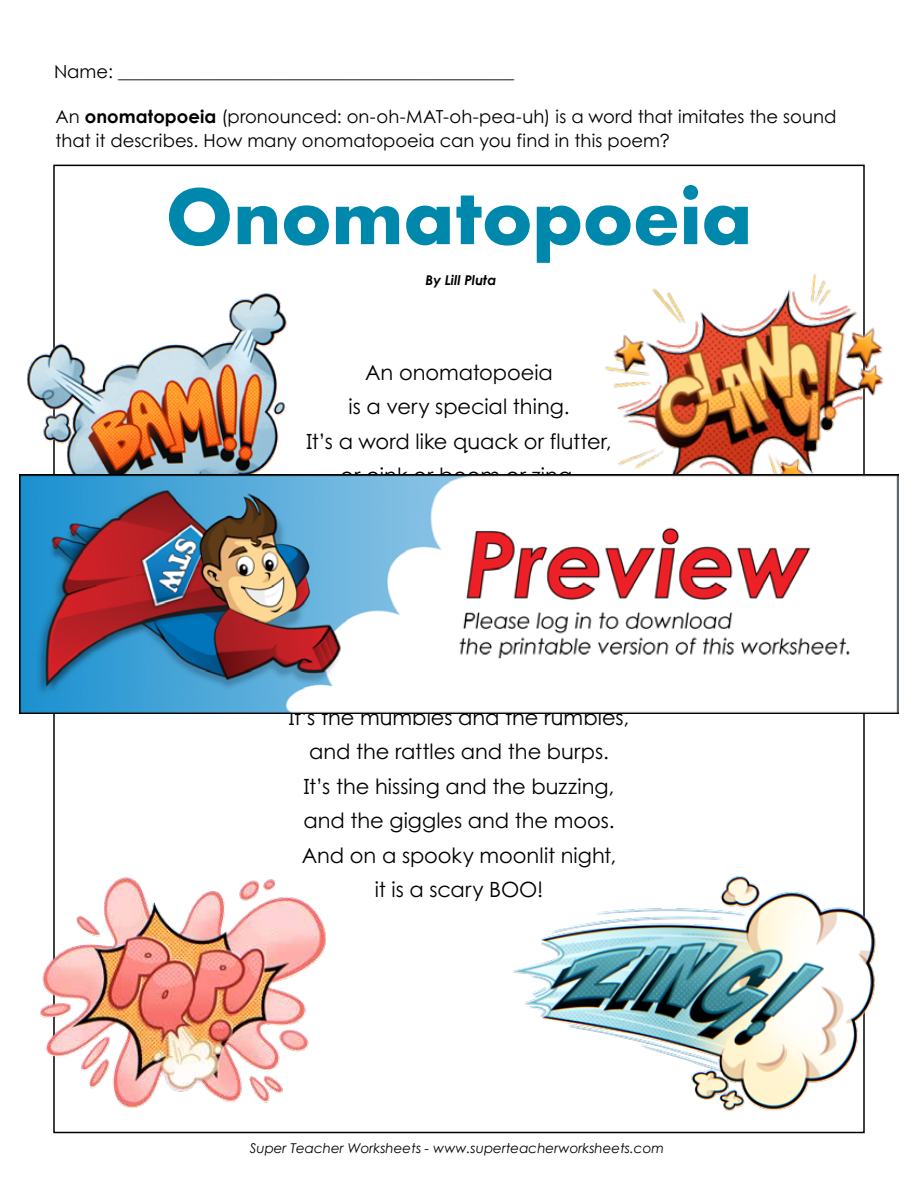
<style>
.page{position:relative;width:918px;height:1188px;background:#fff}
.page>*{position:absolute;margin:0;border:0;box-sizing:border-box;transform-origin:0 0}
.t1{font:700 82.5px "Aharoni";letter-spacing:-.005em;color:#0088ac}
.t2{font:21px/34.5px "Century STW4";letter-spacing:-.005em;color:#000;text-align:center}
.t3{font:18px/24px "Century STW4";color:#000}
.t4{font:18px "Century Gothic 2";color:#000}
.t5{font:italic 13.5px "Century Gothic 2";color:#000}
.t6{font:italic 700 13.5px "Century STW3";color:#000}
.s1{font-weight:700}
</style>
<div class="page">
<img style="left:27px;top:291px;width:260px;height:183px">
<img style="left:604px;top:254px;width:280px;height:220px">
<img style="left:513px;top:874px;width:363px;height:240px">
<img style="left:40px;top:875px;width:286px;height:236px">
<img style="left:20px;top:474px;width:878px;height:240px">
<p class="t4" style="left:54px;top:59px;width:462px">Name: ____________________________________________</p>
<p class="t3" style="left:56px;top:104px;width:782px">An <span class="s1">onomatopoeia</span> (pronounced: on-oh-MAT-oh-pea-uh) is a word that imitates the sound that it describes. How many onomatopoeia can you find in this poem?</p>
<h1 class="t1" style="left:166px;top:184px;width:588px">Onomatopoeia</h1>
<p class="t6" style="left:426px;top:270px;width:72px">By Lill Pluta</p>
<p class="t2" style="left:306px;top:354px;width:307px">An onomatopoeia<br>is a very special thing.<br>It’s a word like quack or flutter, or oink or boom or zing.</p>
<p class="t2" style="left:289px;top:699px;width:342px">It’s the mumbles and the rumbles, and the rattles and the burps.<br>It’s the hissing and the buzzing, and the giggles and the moos.<br>And on a spooky moonlit night,<br>it is a scary BOO!</p>
<p class="t5" style="left:250px;top:1139px;width:416px">Super Teacher Worksheets - www.superteacherworksheets.com</p>
</div>
